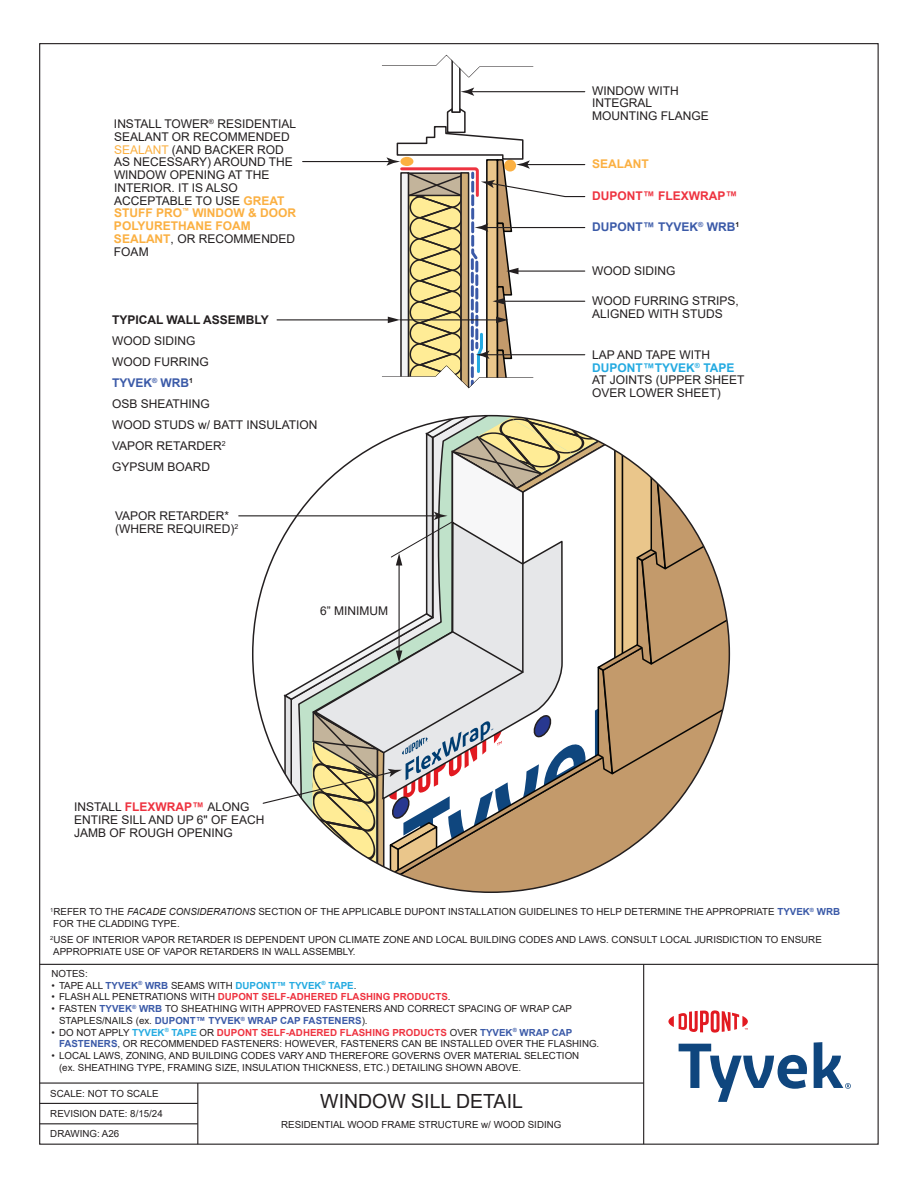
<style>
.page{position:relative;width:918px;height:1188px;background:#fff}
.page>*{position:absolute;margin:0;border:0;box-sizing:border-box;transform-origin:0 0}
.t1{font:19.5px "Arial";color:#231f20}
.t2{font:12px/12.8px "Arial";color:#231f20}
.t3{font:700 12px "Arial";color:#231f20}
.t4{font:700 12px "Arial";color:#3b5aa8}
.t5{font:700 12px "Arial";color:#ee3340}
.t6{font:700 12px "Arial";color:#fbb042}
.t7{font:9.75px/11.7px "Arial";color:#231f20}
.t8{font:700 9.75px "Arial";color:#ee3340}
.s1{color:#fbb042}
.s2{font-weight:700;color:#fbb042}
.s3{font-weight:700;color:#3b5aa8}
.s4{font-weight:700;color:#ee3340}
.s5{font-weight:700;color:#24aae1}
.s6{font-style:italic}
.s7{font-weight:400;color:#231f20}
</style>
<div class="page">
<svg style="left:668px;top:1010px;width:80px;height:23px"></svg>
<svg style="left:679px;top:1044px;width:128px;height:58px"></svg>
<svg style="left:814px;top:1042px;width:37px;height:47px"></svg>
<hr style="left:40px;top:964px;width:838px;height:1px;background:#231f20">
<hr style="left:643px;top:964px;width:1px;height:180px;background:#231f20">
<hr style="left:197px;top:1083px;width:1px;height:61px;background:#231f20">
<hr style="left:40px;top:1082px;width:604px;height:2px;background:#231f20">
<hr style="left:40px;top:1103px;width:158px;height:1px;background:#231f20">
<hr style="left:40px;top:1123px;width:158px;height:1px;background:#231f20">
<hr style="left:277px;top:319px;width:113px;height:1px;background:#231f20">
<hr style="left:303px;top:161px;width:88px;height:1px;background:#231f20">
<svg style="left:382px;top:55px;width:204px;height:333px"></svg>
<hr style="left:239px;top:515px;width:199px;height:1px;background:#231f20">
<svg style="left:262px;top:416px;width:467px;height:476px"></svg>
<p class="t2" style="left:114px;top:117px;width:184px">INSTALL TOWER<sup>®</sup> RESIDENTIAL<br>SEALANT OR RECOMMENDED<br><span class="s1">SEALANT</span> (AND BACKER ROD<br>AS NECESSARY) AROUND THE<br>WINDOW OPENING AT THE<br>INTERIOR. IT IS ALSO<br>ACCEPTABLE TO USE <span class="s2">GREAT<br>STUFF PRO</span><sup>™</sup> <span class="s2">WINDOW &amp; DOOR<br>POLYURETHANE FOAM<br>SEALANT</span>, OR RECOMMENDED<br>FOAM</p>
<p class="t3" style="left:112px;top:311px;width:158px">TYPICAL WALL ASSEMBLY</p>
<p class="t2" style="left:112px;top:330px;width:207px;line-height:21px">WOOD SIDING<br>WOOD FURRING<br><span class="s3">TYVEK</span><sup>®</sup> <span class="s3">WRB</span><sup>1<br></sup>OSB SHEATHING<br>WOOD STUDS w/ BATT INSULATION<br>VAPOR RETARDER<sup>2<br></sup>GYPSUM BOARD</p>
<p class="t2" style="left:115px;top:509px;width:125px">VAPOR RETARDER* (WHERE REQUIRED)<sup>2</sup></p>
<p class="t2" style="left:320px;top:605px;width:69px">6” MINIMUM</p>
<p class="t2" style="left:74px;top:801px;width:192px">INSTALL <span class="s4">FLEXWRAP™</span> ALONG<br>ENTIRE SILL AND UP 6" OF EACH<br>JAMB OF ROUGH OPENING</p>
<p class="t2" style="left:592px;top:84px;width:118px">WINDOW WITH<br>INTEGRAL<br>MOUNTING FLANGE</p>
<p class="t6" style="left:592px;top:155px;width:58px">SEALANT</p>
<p class="t5" style="left:592px;top:187px;width:147px">DUPONT™ FLEXWRAP™</p>
<p class="t4" style="left:592px;top:219px;width:149px">DUPONT™ TYVEK<sup>®</sup> WRB<sup>1</sup></p>
<p class="t2" style="left:592px;top:265px;width:85px">WOOD SIDING</p>
<p class="t2" style="left:592px;top:295px;width:148px">WOOD FURRING STRIPS,<br>ALIGNED WITH STUDS</p>
<p class="t2" style="left:592px;top:348px;width:154px">LAP AND TAPE WITH<br><span class="s5">DUPONT™TYVEK</span><sup>®</sup> <span class="s5">TAPE<br></span>AT JOINTS (UPPER SHEET<br>OVER LOWER SHEET)</p>
<p class="t7" style="left:53px;top:906px;width:788px;text-indent:-3px"><sup>1</sup>REFER TO THE <span class="s6">FACADE CONSIDERATIONS</span> SECTION OF THE APPLICABLE DUPONT INSTALLATION GUIDELINES TO HELP DETERMINE THE APPROPRIATE <span class="s3">TYVEK</span><sup>®</sup> <span class="s3">WRB<br></span>FOR THE CLADDING TYPE.</p>
<p class="t7" style="left:53px;top:934px;width:770px;text-indent:-3px"><sup>2</sup>USE OF INTERIOR VAPOR RETARDER IS DEPENDENT UPON CLIMATE ZONE AND LOCAL BUILDING CODES AND LAWS. CONSULT LOCAL JURISDICTION TO ENSURE<br>APPROPRIATE USE OF VAPOR RETARDERS IN WALL ASSEMBLY.</p>
<p class="t7" style="left:52px;top:968px;width:38px">NOTES:</p>
<p class="t7" style="left:52px;top:979px;width:306px">• TAPE ALL <span class="s3">TYVEK</span><sup>®</sup> <span class="s3">WRB</span> SEAMS WITH <span class="s5">DUPONT™ TYVEK</span><sup>®</sup> <span class="s5">TAPE</span>.</p>
<p class="t8" style="left:52px;top:990px;width:401px"><span class="s7">• FLASH ALL PENETRATIONS WITH</span> DUPONT SELF-ADHERED FLASHING PRODUCTS<span class="s7">.</span></p>
<p class="t7" style="left:59px;top:1003px;width:515px;text-indent:-8px">• FASTEN <span class="s3">TYVEK</span><sup>®</sup> <span class="s3">WRB</span> TO SHEATHING WITH APPROVED FASTENERS AND CORRECT SPACING OF WRAP CAP<br>STAPLES/NAILS (ex. <span class="s3">DUPONT™ TYVEK</span><sup>®</sup> <span class="s3">WRAP CAP FASTENERS</span>).</p>
<p class="t7" style="left:59px;top:1026px;width:542px;text-indent:-7px">• DO NOT APPLY <span class="s5">TYVEK</span><sup>®</sup> <span class="s5">TAPE</span> OR <span class="s4">DUPONT SELF-ADHERED FLASHING PRODUCTS</span> OVER <span class="s3">TYVEK</span><sup>®</sup> <span class="s3">WRAP CAP<br>FASTENERS</span>, OR RECOMMENDED FASTENERS: HOWEVER, FASTENERS CAN BE INSTALLED OVER THE FLASHING.</p>
<p class="t7" style="left:59px;top:1050px;width:522px;text-indent:-7px">• LOCAL LAWS, ZONING, AND BUILDING CODES VARY AND THEREFORE GOVERNS OVER MATERIAL SELECTION (ex. SHEATHING TYPE, FRAMING SIZE, INSULATION THICKNESS, ETC.) DETAILING SHOWN ABOVE.</p>
<p class="t7" style="left:50px;top:1083px;width:114px;line-height:20px">SCALE: NOT TO SCALE<br>REVISION DATE: 8/15/24<br>DRAWING: A26</p>
<h1 class="t1" style="left:320px;top:1088px;width:204px">WINDOW SILL DETAIL</h1>
<p class="t7" style="left:281px;top:1119px;width:282px">RESIDENTIAL WOOD FRAME STRUCTURE w/ WOOD SIDING</p>
</div>
